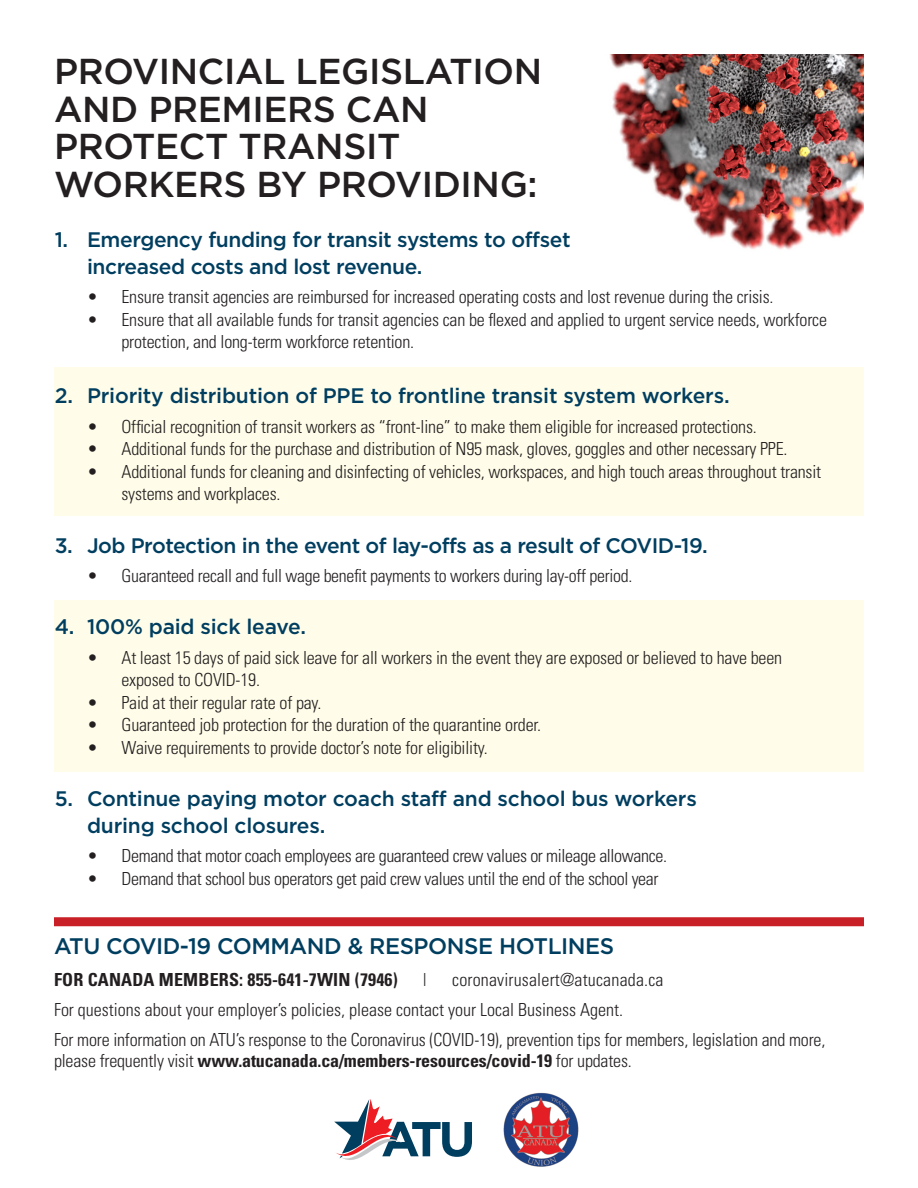
<style>
.page{position:relative;width:918px;height:1188px;background:#fff}
.page>*{position:absolute;margin:0;border:0;box-sizing:border-box;transform-origin:0 0}
.t1{font:500 36px/37.5px "Gotham";letter-spacing:-.01em;color:#231f20}
.t2{font:500 22.5px "Gotham";letter-spacing:-.02em;color:#003e60}
.t3{font:500 21px/27px "Gotham";letter-spacing:-.02em;color:#003e60}
.t4{font:300 condensed 18px/22.5px "Univers";letter-spacing:-.01em;color:#231f20}
.t5{font:700 condensed 18px "Univers";letter-spacing:.01em;color:#231f20}
.t6{font:300 condensed 18px "Univers";letter-spacing:.01em;color:#231f20}
.s1{font-weight:700}
</style>
<div class="page">
<div style="left:54px;top:601px;width:810px;height:171px;background:#fffde9"></div>
<div style="left:54px;top:367px;width:810px;height:149px;background:#fffde9"></div>
<img style="left:609px;top:54px;width:255px;height:196px">
<div style="left:54px;top:917px;width:810px;height:9px;background:#c82026"></div>
<svg style="left:334px;top:1099px;width:138px;height:61px"></svg>
<img style="left:503px;top:1092px;width:76px;height:75px">
<p class="t1" style="left:54px;top:52px;width:490px">PROVINCIAL LEGISLATION<br>AND PREMIERS CAN<br>PROTECT TRANSIT<br>WORKERS BY PROVIDING:</p>
<p class="t3" style="left:87px;top:226px;width:485px;text-indent:-32px">1. Emergency funding for transit systems to offset increased costs and lost revenue.</p>
<p class="t4" style="left:87px;top:285px;width:688px">• Ensure transit agencies are reimbursed for increased operating costs and lost revenue during the crisis.</p>
<p class="t4" style="left:122px;top:308px;width:707px;text-indent:-34px">• Ensure that all available funds for transit agencies can be flexed and applied to urgent service needs, workforce protection, and long-term workforce retention.</p>
<p class="t3" style="left:55px;top:382px;width:676px">2. Priority distribution of PPE to frontline transit system workers.</p>
<p class="t4" style="left:87px;top:415px;width:671px">• Official recognition of transit workers as “front-line” to make them eligible for increased protections.</p>
<p class="t4" style="left:87px;top:437px;width:702px">• Additional funds for the purchase and distribution of N95 mask, gloves, goggles and other necessary PPE.</p>
<p class="t4" style="left:122px;top:460px;width:701px;text-indent:-34px">• Additional funds for cleaning and disinfecting of vehicles, workspaces, and high touch areas throughout transit systems and workplaces.</p>
<p class="t3" style="left:55px;top:531px;width:655px">3. Job Protection in the event of lay-offs as a result of COVID-19.</p>
<p class="t4" style="left:87px;top:564px;width:547px">• Guaranteed recall and full wage benefit payments to workers during lay-off period.</p>
<p class="t3" style="left:55px;top:613px;width:253px">4. 100% paid sick leave.</p>
<p class="t4" style="left:122px;top:646px;width:662px;text-indent:-34px">• At least 15 days of paid sick leave for all workers in the event they are exposed or believed to have been exposed to COVID-19.</p>
<p class="t4" style="left:87px;top:691px;width:236px">• Paid at their regular rate of pay.</p>
<p class="t4" style="left:87px;top:713px;width:456px">• Guaranteed job protection for the duration of the quarantine order.</p>
<p class="t4" style="left:87px;top:736px;width:402px">• Waive requirements to provide doctor’s note for eligibility.</p>
<p class="t3" style="left:87px;top:785px;width:611px;text-indent:-32px">5. Continue paying motor coach staff and school bus workers during school closures.</p>
<p class="t4" style="left:87px;top:844px;width:582px">• Demand that motor coach employees are guaranteed crew values or mileage allowance.</p>
<p class="t4" style="left:87px;top:867px;width:573px">• Demand that school bus operators get paid crew values until the end of the school year</p>
<p class="t2" style="left:54px;top:933px;width:562px">ATU COVID-19 COMMAND &amp; RESPONSE HOTLINES</p>
<p class="t5" style="left:54px;top:968px;width:345px">FOR CANADA MEMBERS: 855-641-7WIN (7946)</p>
<p class="t4" style="left:423px;top:968px;width:5px">|</p>
<p class="t6" style="left:452px;top:968px;width:213px">coronavirusalert@atucanada.ca</p>
<p class="t4" style="left:54px;top:998px;width:571px">For questions about your employer’s policies, please contact your Local Business Agent.</p>
<p class="t4" style="left:54px;top:1029px;width:773px;line-height:21px">For more information on ATU’s response to the Coronavirus (COVID-19), prevention tips for members, legislation and more, please frequently visit <span class="s1">www.atucanada.ca/members-resources/covid-19</span> for updates.</p>
</div>
